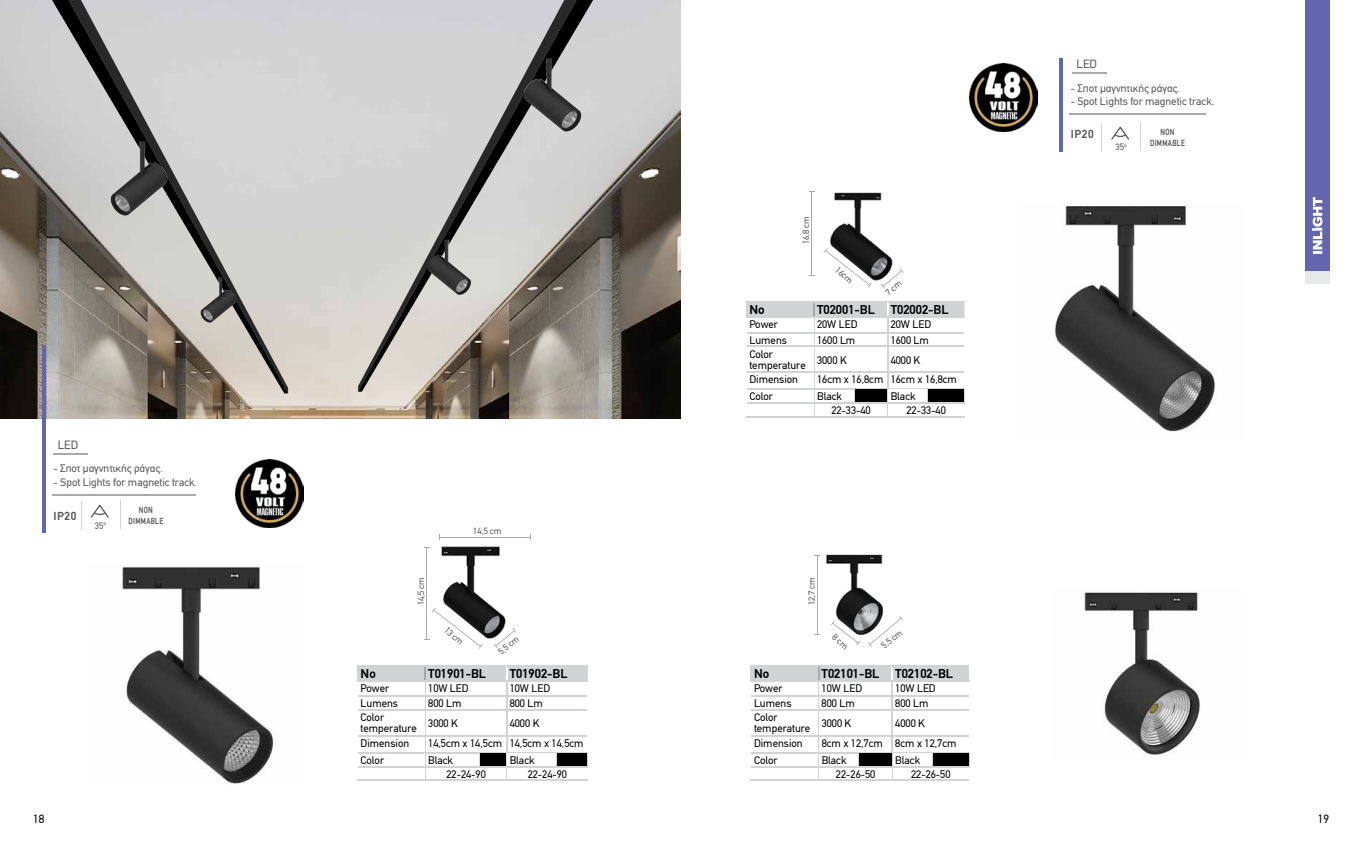
<style>
.page{position:relative;width:1361px;height:851px;background:#fff}
.page>*{position:absolute;margin:0;border:0;box-sizing:border-box;transform-origin:0 0}
.t1{font:700 13px "PF Din Text";color:#000}
.t2{font:12px "PF Din Text";color:#58595b}
.t3{font:12px "PF Din Text";color:#000}
.t4{font:700 11.8px "PF Din Text";letter-spacing:.05em;color:#58595b}
.t5{font:11px/11px "PF Din Text";color:#000}
.t6{font:11px "PF Din Text";color:#58595b}
.t7{font:9.3px "PF Din Text";color:#58595b}
.t8{font:9px "PF Din Text";color:#58595b}
.t9{font:700 9px/11.5px "PF Din Text";letter-spacing:.05em;color:#58595b;text-align:center;scale:.76 1}
</style>
<div class="page">
<div style="left:1305px;top:0;width:24px;height:271px;background:#6166af"></div>
<div style="left:1305px;top:271px;width:24px;height:12px;background:#e6e7e8"></div>
<svg style="left:1312px;top:197px;width:10px;height:57px"></svg>
<img style="left:0;top:0;width:680px;height:419px">
<img style="left:122px;top:566px;width:152px;height:218px">
<img style="left:439px;top:539px;width:67px;height:100px">
<svg style="left:357px;top:665px;width:231px;height:115px"></svg>
<hr style="left:426px;top:547px;width:1px;height:92px;background:#a7a9ac">
<hr style="left:439px;top:536px;width:91px;height:1px;background:#a7a9ac">
<svg style="left:424px;top:607px;width:58px;height:41px"></svg>
<svg style="left:494px;top:628px;width:22px;height:20px"></svg>
<svg style="left:52px;top:0;width:17px;height:393px;background:#a6a5a3"></svg>
<svg style="left:69px;top:0;width:219px;height:393px;background:#b5b3af"></svg>
<svg style="left:576px;top:0;width:17px;height:391px;background:#a19f9b"></svg>
<svg style="left:358px;top:0;width:218px;height:391px;background:#b9b6b3"></svg>
<img style="left:111px;top:141px;width:56px;height:74px">
<img style="left:427px;top:240px;width:44px;height:55px">
<img style="left:524px;top:58px;width:57px;height:73px">
<img style="left:201px;top:277px;width:35px;height:45px">
<img style="left:236px;top:459px;width:68px;height:68px">
<hr style="left:52px;top:494px;width:143px;height:1px;background:#a7a9ac">
<hr style="left:53px;top:453px;width:35px;height:1px;background:#a7a9ac">
<hr style="left:42px;top:345px;width:4px;height:187px;background:#6166af">
<svg style="left:91px;top:504px;width:18px;height:13px"></svg>
<svg style="left:81px;top:501px;width:1px;height:28px"></svg>
<svg style="left:120px;top:500px;width:1px;height:28px"></svg>
<img style="left:1054px;top:206px;width:161px;height:226px">
<img style="left:830px;top:192px;width:74px;height:89px">
<img style="left:1084px;top:591px;width:116px;height:164px">
<img style="left:814px;top:554px;width:70px;height:81px">
<hr style="left:814px;top:301px;width:40px;height:1px;background:#d1d3d4">
<hr style="left:854px;top:301px;width:34px;height:1px;background:#d1d3d4">
<hr style="left:746px;top:301px;width:68px;height:1px;background:#d1d3d4">
<hr style="left:888px;top:301px;width:39px;height:1px;background:#d1d3d4">
<hr style="left:927px;top:301px;width:37px;height:1px;background:#d1d3d4">
<hr style="left:746px;top:416px;width:68px;height:1px;background:#d1d3d4">
<hr style="left:814px;top:416px;width:40px;height:1px;background:#d1d3d4">
<hr style="left:854px;top:416px;width:34px;height:1px;background:#d1d3d4">
<hr style="left:888px;top:416px;width:39px;height:1px;background:#d1d3d4">
<hr style="left:927px;top:416px;width:37px;height:1px;background:#d1d3d4">
<svg style="left:746px;top:302px;width:219px;height:114px"></svg>
<svg style="left:750px;top:665px;width:219px;height:115px"></svg>
<hr style="left:811px;top:192px;width:1px;height:83px;background:#a7a9ac">
<hr style="left:817px;top:555px;width:1px;height:80px;background:#a7a9ac">
<svg style="left:823px;top:248px;width:49px;height:39px"></svg>
<svg style="left:868px;top:615px;width:35px;height:31px"></svg>
<img style="left:969px;top:64px;width:68px;height:68px">
<hr style="left:1069px;top:113px;width:136px;height:1px;background:#a7a9ac">
<hr style="left:1072px;top:73px;width:35px;height:1px;background:#a7a9ac">
<hr style="left:1059px;top:58px;width:4px;height:94px;background:#6166af">
<svg style="left:1111px;top:127px;width:18px;height:13px"></svg>
<svg style="left:1101px;top:123px;width:1px;height:29px"></svg>
<svg style="left:1140px;top:122px;width:1px;height:28px"></svg>
<svg style="left:831px;top:620px;width:29px;height:26px"></svg>
<svg style="left:881px;top:268px;width:22px;height:21px"></svg>
<p class="t2" style="left:1076px;top:57px;width:22px">LED</p>
<p class="t6" style="left:1070px;top:82px;width:111px">- Σποτ μαγνητικής ράγας.</p>
<p class="t6" style="left:1070px;top:95px;width:145px">- Spot Lights for magnetic track.</p>
<p class="t2" style="left:58px;top:438px;width:22px">LED</p>
<p class="t6" style="left:53px;top:462px;width:111px">- Σποτ μαγνητικής ράγας.</p>
<p class="t6" style="left:53px;top:475px;width:145px">- Spot Lights for magnetic track.</p>
<p class="t4" style="left:53px;top:508px;width:24px">IP20</p>
<p class="t7" style="left:95px;top:520px;width:13px">35<sup>o</sup></p>
<p class="t9" style="left:129px;top:504px;width:47px">NON<br>DIMMABLE</p>
<p class="t8" style="left:416px;top:605px;width:30px;rotate:-90deg">14,5 cm</p>
<p class="t8" style="left:473px;top:526px;width:30px">14,5 cm</p>
<p class="t8" style="left:449px;top:624px;width:23px;rotate:41deg">13 cm</p>
<p class="t8" style="left:496px;top:649px;width:25px;rotate:-40deg">5,5 cm</p>
<p class="t1" style="left:360px;top:666px;width:17px">No</p>
<p class="t1" style="left:428px;top:666px;width:59px">T01901-BL</p>
<p class="t1" style="left:510px;top:666px;width:59px">T01902-BL</p>
<p class="t5" style="left:360px;top:682px;width:30px">Power</p>
<p class="t5" style="left:428px;top:682px;width:42px">10W LED</p>
<p class="t5" style="left:510px;top:682px;width:42px">10W LED</p>
<p class="t5" style="left:360px;top:698px;width:39px">Lumens</p>
<p class="t5" style="left:428px;top:698px;width:35px">800 Lm</p>
<p class="t5" style="left:510px;top:698px;width:35px">800 Lm</p>
<p class="t5" style="left:360px;top:712px;width:58px">Color temperature</p>
<p class="t5" style="left:428px;top:718px;width:31px">3000 K</p>
<p class="t5" style="left:510px;top:718px;width:31px">4000 K</p>
<p class="t5" style="left:360px;top:738px;width:50px">Dimension</p>
<p class="t5" style="left:428px;top:738px;width:157px">14,5cm x 14,5cm 14,5cm x 14,5cm</p>
<p class="t5" style="left:360px;top:754px;width:25px">Color</p>
<p class="t5" style="left:428px;top:754px;width:26px">Black</p>
<p class="t5" style="left:510px;top:754px;width:26px">Black</p>
<p class="t5" style="left:446px;top:768px;width:41px">22-24-90</p>
<p class="t5" style="left:528px;top:768px;width:41px">22-24-90</p>
<p class="t8" style="left:801px;top:244px;width:30px;rotate:-90deg">16,8 cm</p>
<p class="t8" style="left:840px;top:264px;width:21px;rotate:41deg">16cm</p>
<p class="t1" style="left:749px;top:302px;width:17px">No</p>
<p class="t1" style="left:817px;top:302px;width:133px">T02001-BL T02002-BL</p>
<p class="t5" style="left:749px;top:319px;width:30px">Power</p>
<p class="t5" style="left:817px;top:319px;width:42px">20W LED</p>
<p class="t5" style="left:890px;top:319px;width:42px">20W LED</p>
<p class="t5" style="left:749px;top:334px;width:39px">Lumens</p>
<p class="t5" style="left:817px;top:334px;width:40px">1600 Lm</p>
<p class="t5" style="left:890px;top:334px;width:40px">1600 Lm</p>
<p class="t5" style="left:749px;top:348px;width:58px">Color temperature</p>
<p class="t5" style="left:817px;top:354px;width:31px">3000 K</p>
<p class="t5" style="left:890px;top:354px;width:31px">4000 K</p>
<p class="t5" style="left:749px;top:374px;width:50px">Dimension</p>
<p class="t5" style="left:817px;top:374px;width:141px">16cm x 16,8cm 16cm x 16,8cm</p>
<p class="t5" style="left:749px;top:390px;width:25px">Color</p>
<p class="t5" style="left:817px;top:390px;width:26px">Black</p>
<p class="t5" style="left:890px;top:390px;width:26px">Black</p>
<p class="t5" style="left:831px;top:404px;width:41px">22-33-40</p>
<p class="t5" style="left:906px;top:404px;width:41px">22-33-40</p>
<p class="t8" style="left:806px;top:605px;width:30px;rotate:-90deg">12,7 cm</p>
<p class="t8" style="left:879px;top:642px;width:25px;rotate:-40deg">5,5 cm</p>
<p class="t1" style="left:754px;top:666px;width:17px">No</p>
<p class="t1" style="left:821px;top:666px;width:133px">T02101-BL T02102-BL</p>
<p class="t5" style="left:754px;top:682px;width:30px">Power</p>
<p class="t5" style="left:821px;top:682px;width:42px">10W LED</p>
<p class="t5" style="left:895px;top:682px;width:42px">10W LED</p>
<p class="t5" style="left:754px;top:698px;width:39px">Lumens</p>
<p class="t5" style="left:821px;top:698px;width:35px">800 Lm</p>
<p class="t5" style="left:895px;top:698px;width:35px">800 Lm</p>
<p class="t5" style="left:754px;top:712px;width:58px">Color temperature</p>
<p class="t5" style="left:821px;top:718px;width:31px">3000 K</p>
<p class="t5" style="left:895px;top:718px;width:31px">4000 K</p>
<p class="t5" style="left:754px;top:738px;width:50px">Dimension</p>
<p class="t5" style="left:821px;top:738px;width:136px">8cm x 12,7cm 8cm x 12,7cm</p>
<p class="t5" style="left:754px;top:754px;width:25px">Color</p>
<p class="t5" style="left:821px;top:754px;width:26px">Black</p>
<p class="t5" style="left:895px;top:754px;width:26px">Black</p>
<p class="t5" style="left:836px;top:768px;width:41px">22-26-50</p>
<p class="t5" style="left:911px;top:768px;width:41px">22-26-50</p>
<p class="t4" style="left:1070px;top:127px;width:24px">IP20</p>
<p class="t7" style="left:1115px;top:142px;width:13px">35<sup>o</sup></p>
<p class="t9" style="left:1150px;top:126px;width:47px">NON<br>DIMMABLE</p>
<p class="t3" style="left:33px;top:811px;width:13px">18</p>
<p class="t3" style="left:1317px;top:811px;width:13px">19</p>
</div>
